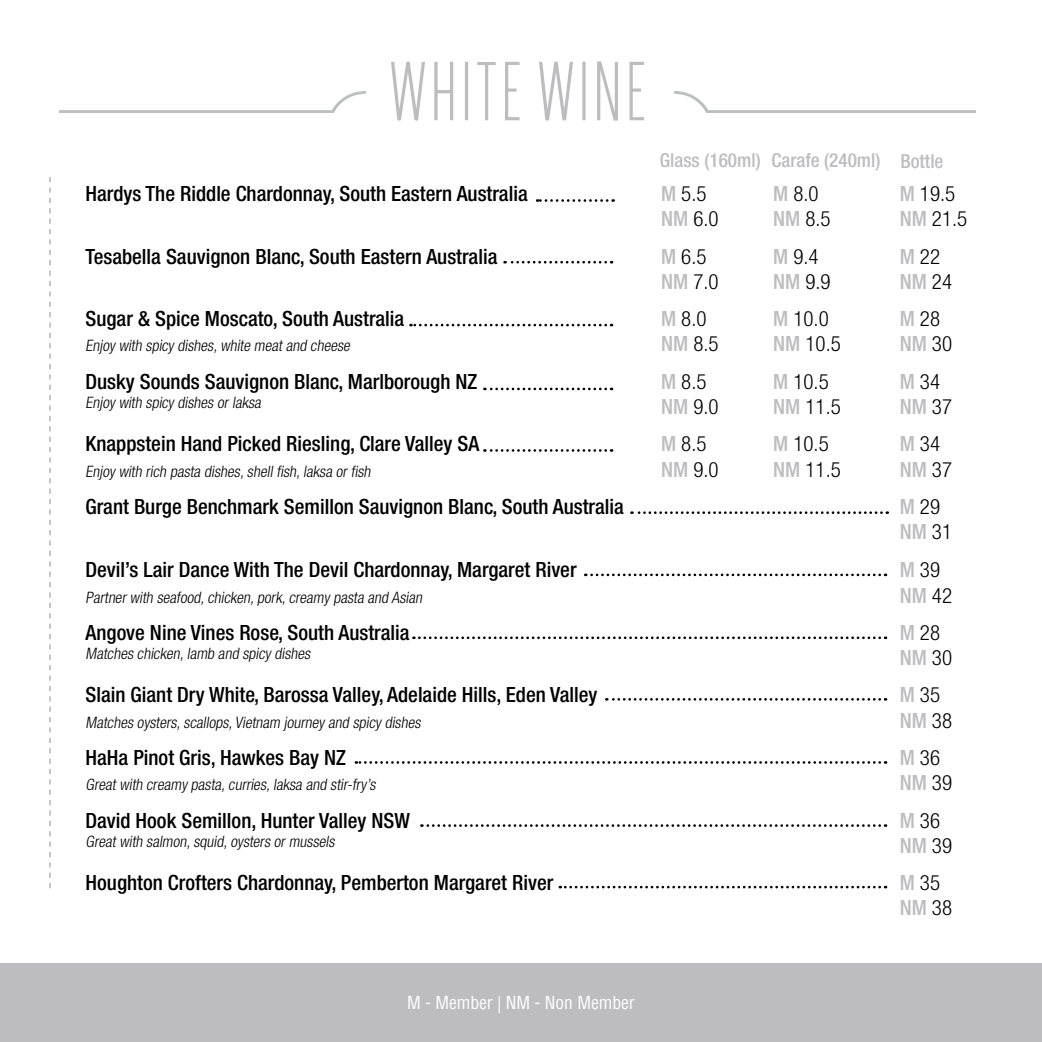
<style>
.page{position:relative;width:1042px;height:1042px;background:#fff}
.page>*{position:absolute;margin:0;border:0;box-sizing:border-box;transform-origin:0 0}
.t1{font:500 condensed 21px "Helvetica Neue";color:#000}
.t2{font:300 condensed 21px/25.2px "Helvetica Neue";color:#000}
.t3{font:500 condensed 19.25px "Helvetica Neue";color:#bdbdbf}
.t4{font:condensed 17.5px "Helvetica";color:#fff}
.t5{font:italic 300 condensed 15.75px "Helvetica Neue";color:#000}
.s1{font-weight:500;color:#bdbdbf}
</style>
<div class="page">
<svg style="left:391px;top:61px;width:34px;height:61px"></svg>
<svg style="left:434px;top:61px;width:20px;height:60px"></svg>
<div style="left:465px;top:62px;width:3px;height:58px;border:2px solid #bdbdbf"></div>
<svg style="left:477px;top:62px;width:19px;height:59px"></svg>
<svg style="left:505px;top:61px;width:15px;height:60px"></svg>
<svg style="left:539px;top:61px;width:34px;height:61px"></svg>
<div style="left:582px;top:62px;width:3px;height:58px;border:2px solid #bdbdbf"></div>
<svg style="left:597px;top:61px;width:21px;height:60px"></svg>
<svg style="left:629px;top:61px;width:15px;height:60px"></svg>
<div style="left:0;top:963px;width:1042px;height:79px;background:#bdbdbf"></div>
<svg style="left:49px;top:177px;width:2px;height:711px"></svg>
<svg style="left:59px;top:91px;width:307px;height:22px"></svg>
<svg style="left:674px;top:91px;width:302px;height:22px"></svg>
<svg style="left:504px;top:261px;width:108px;height:2px"></svg>
<svg style="left:537px;top:199px;width:76px;height:3px"></svg>
<svg style="left:410px;top:324px;width:202px;height:2px"></svg>
<svg style="left:484px;top:388px;width:128px;height:2px"></svg>
<svg style="left:484px;top:449px;width:128px;height:3px"></svg>
<svg style="left:631px;top:511px;width:250px;height:3px"></svg>
<svg style="left:585px;top:573px;width:301px;height:3px"></svg>
<svg style="left:413px;top:636px;width:473px;height:3px"></svg>
<svg style="left:606px;top:698px;width:280px;height:2px"></svg>
<svg style="left:356px;top:761px;width:530px;height:3px"></svg>
<svg style="left:421px;top:824px;width:465px;height:3px"></svg>
<svg style="left:560px;top:886px;width:326px;height:2px"></svg>
<p class="t3" style="left:660px;top:149px;width:285px">Glass (160ml) Carafe (240ml) Bottle</p>
<p class="t1" style="left:86px;top:181px;width:444px">Hardys The Riddle Chardonnay, South Eastern Australia</p>
<p class="t2" style="left:661px;top:181px;width:59px"><span class="s1">M</span> 5.5<br><span class="s1">NM</span> 6.0</p>
<p class="t2" style="left:773px;top:181px;width:59px"><span class="s1">M</span> 8.0<br><span class="s1">NM</span> 8.5</p>
<p class="t2" style="left:899px;top:181px;width:69px"><span class="s1">M</span> 19.5<br><span class="s1">NM</span> 21.5</p>
<p class="t1" style="left:86px;top:244px;width:413px">Tesabella Sauvignon Blanc, South Eastern Australia</p>
<p class="t2" style="left:661px;top:243px;width:59px"><span class="s1">M</span> 6.5<br><span class="s1">NM</span> 7.0</p>
<p class="t2" style="left:773px;top:243px;width:59px"><span class="s1">M</span> 9.4<br><span class="s1">NM</span> 9.9</p>
<p class="t2" style="left:899px;top:243px;width:54px"><span class="s1">M</span> 22<br><span class="s1">NM</span> 24</p>
<p class="t1" style="left:86px;top:306px;width:320px">Sugar &amp; Spice Moscato, South Australia</p>
<p class="t5" style="left:86px;top:337px;width:269px">Enjoy with spicy dishes,white meat and cheese</p>
<p class="t2" style="left:661px;top:306px;width:59px"><span class="s1">M</span> 8.0<br><span class="s1">NM</span> 8.5</p>
<p class="t2" style="left:773px;top:306px;width:69px"><span class="s1">M</span> 10.0<br><span class="s1">NM</span> 10.5</p>
<p class="t2" style="left:899px;top:306px;width:54px"><span class="s1">M</span> 28<br><span class="s1">NM</span> 30</p>
<p class="t1" style="left:86px;top:369px;width:393px">Dusky Sounds Sauvignon Blanc, Marlborough NZ</p>
<p class="t5" style="left:86px;top:393px;width:180px">Enjoy with spicy dishes or laksa</p>
<p class="t1" style="left:86px;top:431px;width:395px">Knappstein Hand Picked Riesling, Clare Valley SA</p>
<p class="t5" style="left:86px;top:462px;width:289px">Enjoy with rich pasta dishes,shell fish,laksa or fish</p>
<p class="t2" style="left:661px;top:369px;width:59px"><span class="s1">M</span> 8.5<br><span class="s1">NM</span> 9.0</p>
<p class="t2" style="left:773px;top:369px;width:69px"><span class="s1">M</span> 10.5<br><span class="s1">NM</span> 11.5</p>
<p class="t2" style="left:899px;top:369px;width:54px"><span class="s1">M</span> 34<br><span class="s1">NM</span> 37</p>
<p class="t2" style="left:661px;top:431px;width:59px"><span class="s1">M</span> 8.5<br><span class="s1">NM</span> 9.0</p>
<p class="t2" style="left:773px;top:431px;width:69px"><span class="s1">M</span> 10.5<br><span class="s1">NM</span> 11.5</p>
<p class="t2" style="left:899px;top:431px;width:54px"><span class="s1">M</span> 34<br><span class="s1">NM</span> 37</p>
<p class="t1" style="left:86px;top:494px;width:540px">Grant Burge Benchmark Semillon Sauvignon Blanc, South Australia</p>
<p class="t2" style="left:899px;top:494px;width:54px"><span class="s1">M</span> 29<br><span class="s1">NM</span> 31</p>
<p class="t1" style="left:86px;top:557px;width:492px">Devil’s Lair Dance With The Devil Chardonnay, Margaret River</p>
<p class="t5" style="left:86px;top:588px;width:341px">Partner with seafood,chicken,pork,creamy pasta and Asian</p>
<p class="t2" style="left:900px;top:557px;width:54px"><span class="s1">M</span> 39<br><span class="s1">NM</span> 42</p>
<p class="t1" style="left:86px;top:620px;width:325px">Angove Nine Vines Rose, South Australia</p>
<p class="t5" style="left:86px;top:644px;width:229px">Matches chicken,lamb and spicy dishes</p>
<p class="t1" style="left:86px;top:682px;width:513px">Slain Giant Dry White, Barossa Valley, Adelaide Hills, Eden Valley</p>
<p class="t5" style="left:86px;top:713px;width:339px">Matches oysters,scallops,Vietnam journey and spicy dishes</p>
<p class="t1" style="left:86px;top:745px;width:262px">HaHa Pinot Gris, Hawkes Bay NZ</p>
<p class="t5" style="left:86px;top:775px;width:294px">Great with creamy pasta,curries,laksa and stir-fry’s</p>
<p class="t1" style="left:86px;top:807px;width:326px">David Hook Semillon, Hunter Valley NSW</p>
<p class="t5" style="left:86px;top:832px;width:253px">Great with salmon,squid,oysters or mussels</p>
<p class="t2" style="left:899px;top:620px;width:54px"><span class="s1">M</span> 28<br><span class="s1">NM</span> 30</p>
<p class="t2" style="left:899px;top:682px;width:54px"><span class="s1">M</span> 35<br><span class="s1">NM</span> 38</p>
<p class="t2" style="left:899px;top:745px;width:54px"><span class="s1">M</span> 36<br><span class="s1">NM</span> 39</p>
<p class="t2" style="left:899px;top:807px;width:54px"><span class="s1">M</span> 36<br><span class="s1">NM</span> 39</p>
<p class="t1" style="left:86px;top:870px;width:469px">Houghton Crofters Chardonnay, Pemberton Margaret River</p>
<p class="t2" style="left:899px;top:870px;width:54px"><span class="s1">M</span> 35<br><span class="s1">NM</span> 38</p>
<p class="t4" style="left:407px;top:991px;width:229px">M - Member | NM - Non Member</p>
</div>
